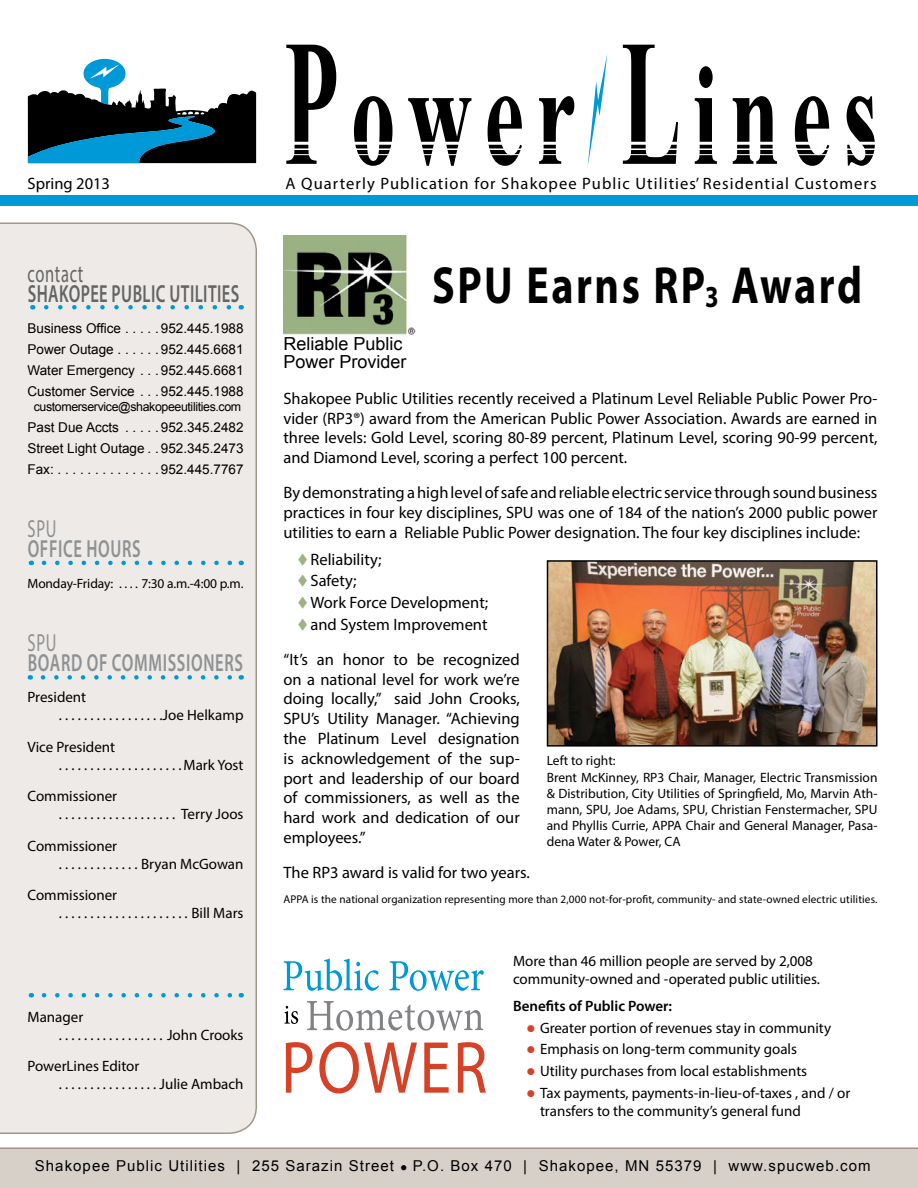
<style>
.page{position:relative;width:918px;height:1188px;background:#fff}
.page>*{position:absolute;margin:0;border:0;box-sizing:border-box;transform-origin:0 0}
.t1{font:700 144px "Times New Roman";letter-spacing:.13em;color:#000;scale:.62 1}
.t2{font:700 52.5px "Myriad Pro";letter-spacing:.06em;color:#000;scale:.8 1}
.t3{font:600 24.75px "Myriad Pro";letter-spacing:.04em;color:#8e9193;scale:.67 1}
.t4{font:600 24.75px "Myriad Pro";letter-spacing:.025em;color:#636466;scale:.67 1}
.t5{font:24.75px "Myriad Pro";letter-spacing:.04em;color:#636466;scale:.67 1}
.t6{font:24.75px "Myriad Pro";letter-spacing:.04em;color:#8e9193;scale:.67 1}
.t7{font:18px/18px "Arial";color:#000}
.t8{font:16.5px/19.8px "Myriad Pro";color:#000;text-align:justify}
.t9{font:16.5px "Myriad Pro";letter-spacing:.065em;color:#000}
.t10{font:15px/18px "Myriad Pro";color:#000}
.t11{font:15px "Arial";letter-spacing:.07em;color:#000}
.t12{font:600 15px "Myriad Pro";color:#000}
.t13{font:13.5px/16.2px "Myriad Pro";color:#000}
.t14{font:13.5px/21px "Arial";color:#000;text-align:justify}
.t15{font:12.3px "Arial";letter-spacing:-.03em;color:#000}
.t16{font:11.25px "Myriad Pro";letter-spacing:.01em;color:#000}
.s1{font-size:180px}
.s2{font-size:30.6px}
.s3{color:#9db384}
.s4{color:#d64227}
</style>
<div class="page">
<img style="left:284px;top:236px;width:132px;height:99px">
<div style="left:0;top:222px;width:257px;height:912px;background:#eeeae7"></div>
<svg style="left:27px;top:58px;width:229px;height:105px"></svg>
<div style="left:0;top:196px;width:918px;height:10px;background:#0099d8"></div>
<svg style="left:588px;top:55px;width:19px;height:110px"></svg>
<svg style="left:46px;top:305px;width:188px;height:5px"></svg>
<div style="left:0;top:1148px;width:918px;height:40px;background:#d7d0c9"></div>
<svg style="left:44px;top:561px;width:190px;height:4px"></svg>
<svg style="left:43px;top:675px;width:191px;height:5px"></svg>
<svg style="left:44px;top:993px;width:190px;height:5px"></svg>
<img style="left:550px;top:563px;width:325px;height:181px">
<div style="left:547px;top:560px;width:331px;height:187px;border:2px solid #000"></div>
<svg style="left:284px;top:958px;width:200px;height:33px"></svg>
<svg style="left:284px;top:1006px;width:14px;height:18px"></svg>
<svg style="left:307px;top:1001px;width:176px;height:30px"></svg>
<svg style="left:286px;top:1042px;width:200px;height:51px"></svg>
<p class="t8" style="left:28px;top:173px;width:84px">Spring 2013</p>
<h3 class="t5" style="left:28px;top:259px;width:85px">contact</h3>
<h3 class="t4" style="left:28px;top:278px;width:315px">SHAKOPEE PUBLIC UTILITIES</h3>
<p class="t14" style="left:28px;top:318px;width:217px">Business Office . . . . 952.445. 1988<br>Power Outage . . . . . 952.445. 6681<br>Water Emergency . . 952.445.6681<br>Customer Service . . 952.445. 1988</p>
<p class="t15" style="left:34px;top:399px;width:209px">customerservice@shakopeeutilities. com</p>
<p class="t14" style="left:28px;top:417px;width:217px">Past Due Accts . . . . 952. 345. 2482<br>Street Light Outage . 952. 345.2473<br>Fax: . . . . . . . . . . . . . 952.445. 7767</p>
<h3 class="t6" style="left:28px;top:514px;width:45px">SPU</h3>
<h3 class="t3" style="left:28px;top:533px;width:168px">OFFICE HOURS</h3>
<p class="t13" style="left:28px;top:575px;width:216px">Monday-Friday: . . . . 7:30 a.m.-4:00 p.m.</p>
<h3 class="t6" style="left:28px;top:628px;width:45px">SPU</h3>
<h3 class="t3" style="left:28px;top:647px;width:320px">BOARD OF COMMISSIONERS</h3>
<p class="t10" style="left:59px;top:688px;width:186px;text-indent:-31px">President<br>. . . . . . . . . . . . . . . . Joe Helkamp</p>
<p class="t10" style="left:59px;top:737px;width:186px;text-indent:-31px">Vice President<br>. . . . . . . . . . . . . . . . . . . Mark Yost</p>
<p class="t10" style="left:59px;top:787px;width:186px;text-indent:-31px">Commissioner<br>. . . . . . . . . . . . . . . . . . . Terry Joos</p>
<p class="t10" style="left:59px;top:836px;width:186px;text-indent:-31px">Commissioner<br>. . . . . . . . . . . . . Bryan McGowan</p>
<p class="t10" style="left:59px;top:886px;width:186px;text-indent:-31px">Commissioner<br>. . . . . . . . . . . . . . . . . . . . . Bill Mars</p>
<p class="t10" style="left:59px;top:1007px;width:186px;text-indent:-31px">Manager<br>. . . . . . . . . . . . . . . . . John Crooks</p>
<p class="t10" style="left:59px;top:1057px;width:186px;text-indent:-31px">PowerLines Editor<br>. . . . . . . . . . . . . . . . Julie Ambach</p>
<h1 class="t1" style="left:284px;top:16px;width:960px"><span class="s1">P</span>ower <span class="s1">L</span>ines</h1>
<p class="t9" style="left:285px;top:173px;width:593px">A Quarterly Publication for Shakopee Public Utilities’ Residential Customers</p>
<p class="t7" style="left:284px;top:334px;width:125px">Reliable Public<br>Power Provider</p>
<h2 class="t2" style="left:432px;top:251px;width:539px">SPU Earns RP<span class="s2">3</span> Award</h2>
<p class="t8" style="left:284px;top:388px;width:596px">Shakopee Public Utilities recently received a Platinum Level Reliable Public Power Pro&shy;vider (RP3®) award from the American Public Power Association. Awards are earned in three levels: Gold Level, scoring 80-89 percent, Platinum Level, scoring 90-99 percent, and Diamond Level, scoring a perfect 100 percent.</p>
<p class="t8" style="left:284px;top:482px;width:596px">By demonstrating a high level of safe and reliable electric service through sound business practices in four key disciplines, SPU was one of 184 of the nation’s 2000 public power utilities to earn a Reliable Public Power designation. The four key disciplines include:</p>
<p class="t8" style="left:297px;top:549px;width:86px"><span class="s3">▼</span> Reliability;</p>
<p class="t8" style="left:297px;top:571px;width:61px"><span class="s3">▼</span> Safety;</p>
<p class="t8" style="left:297px;top:592px;width:193px"><span class="s3">▼</span>Work Force Development;</p>
<p class="t8" style="left:283px;top:607px;width:238px;line-height:34.8px;text-indent:14px"><span class="s3">▼</span> and System Improvement<br>“It’s an honor to be recognized</p>
<p class="t8" style="left:283px;top:669px;width:238px">on a national level for work we’re doing locally,” said John Crooks, SPU’s Utility Manager. “Achieving the Platinum Level designation is acknowledgement of the sup&shy;port and leadership of our board of commissioners, as well as the hard work and dedication of our employees.”</p>
<p class="t8" style="left:283px;top:862px;width:247px">The RP3 award is valid for two years.</p>
<p class="t16" style="left:284px;top:893px;width:594px">APPA is the national organization representing more than 2,000 not-for-profit, community- and state-owned electric utilities.</p>
<p class="t13" style="left:547px;top:753px;width:332px">Left to right:<br>Brent McKinney, RP3 Chair, Manager, Electric Transmission &amp; Distribution, City Utilities of Springfield, Mo, Marvin Ath&shy;mann, SPU, Joe Adams, SPU, Christian Fenstermacher, SPU and Phyllis Currie, APPA Chair and General Manager, Pasa&shy;dena Water &amp; Power, CA</p>
<p class="t10" style="left:513px;top:952px;width:307px">More than 46 million people are served by 2,008 community-owned and -operated public utilities.</p>
<p class="t12" style="left:513px;top:996px;width:161px">BENEFITS OF PUBLIC POWER:</p>
<p class="t10" style="left:526px;top:1018px;width:306px"><span class="s4">●</span> Greater portion of revenues stay in community</p>
<p class="t10" style="left:526px;top:1040px;width:272px"><span class="s4">●</span> Emphasis on long-term community goals</p>
<p class="t10" style="left:526px;top:1062px;width:282px"><span class="s4">●</span> Utility purchases from local establishments</p>
<p class="t10" style="left:540px;top:1084px;width:312px;text-indent:-14px"><span class="s4">●</span> Tax payments, payments-in-lieu-of-taxes , and / or transfers to the community’s general fund</p>
<p class="t11" style="left:35px;top:1156px;width:837px">Shakopee Public Utilities | 255 Sarazin Street ● P. O. Box 470 | Shakopee, MN 55379 | www.spucweb. com</p>
</div>
